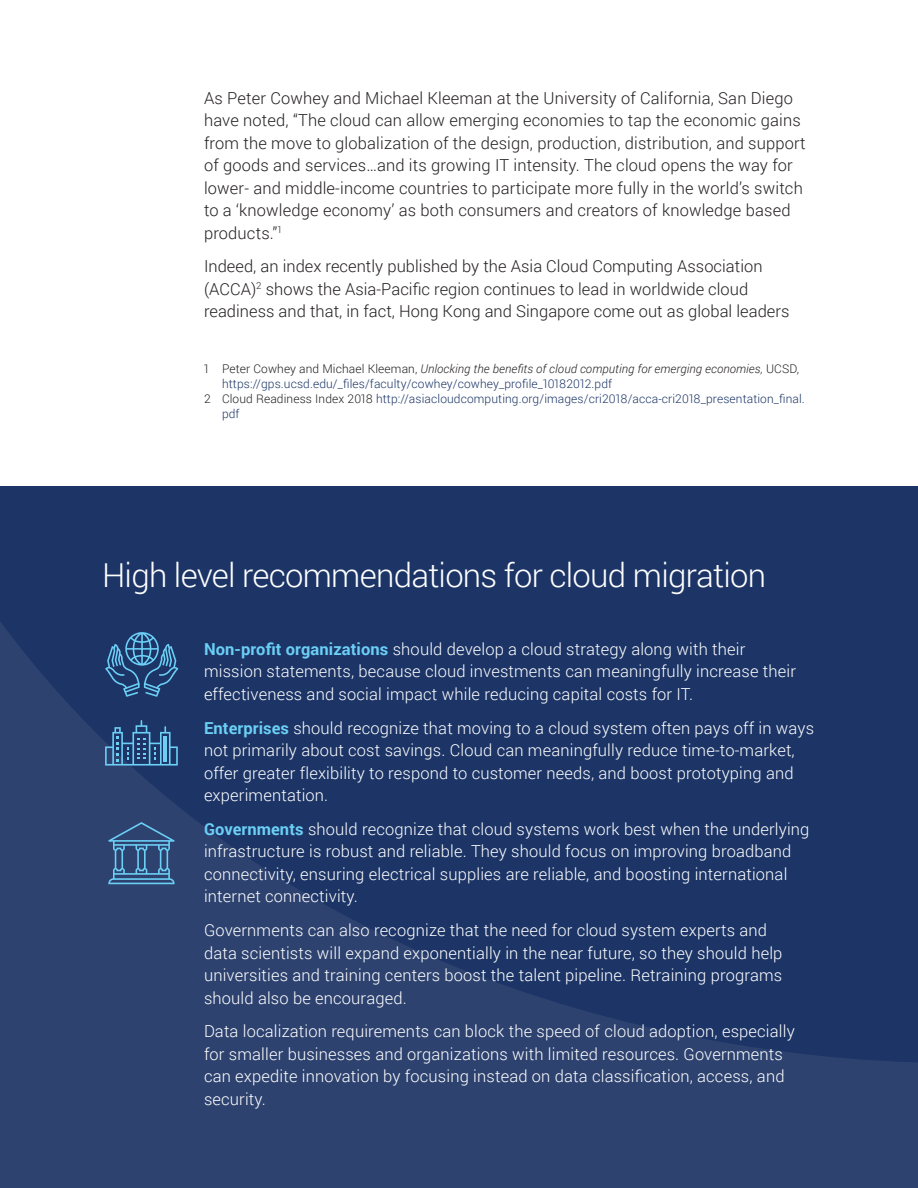
<style>
.page{position:relative;width:918px;height:1188px;background:#fff}
.page>*{position:absolute;margin:0;border:0;box-sizing:border-box;transform-origin:0 0}
.Heading_2{font:300 33px "Roboto";letter-spacing:-.02em;color:#fff}
.Normal_no_Indent{font:300 16.5px/22.5px "Roboto";letter-spacing:.01em;color:#fff}
.t1{font:300 16.5px/22.5px "Roboto";letter-spacing:.01em;color:#231f20}
.Footnote_Text{font:300 12px/15px "Roboto";letter-spacing:.01em;color:#1c3566}
.s1{color:#231f20}
.s2{font-style:italic;color:#231f20}
.s3{font-weight:700;color:#6bcff6}
</style>
<div class="page">
<div style="left:0;top:486px;width:918px;height:702px;background:#1c3566"></div>
<svg style="left:0;top:622px;width:918px;height:566px"></svg>
<svg style="left:108px;top:822px;width:67px;height:62px;background:#3b638e"></svg>
<svg style="left:105px;top:720px;width:73px;height:46px"></svg>
<hr style="left:164px;top:736px;width:3px;height:26px;background:#6bcff6">
<svg style="left:105px;top:632px;width:73px;height:65px"></svg>
<p class="t1" style="left:204px;top:86px;width:603px">As Peter Cowhey and Michael Kleeman at the University of California, San Diego have noted, “The cloud can allow emerging economies to tap the economic gains from the move to globalization of the design, production, distribution, and support of goods and services…and its growing IT intensity. The cloud opens the way for lower- and middle-income countries to participate more fully in the world’s switch to a ‘knowledge economy’ as both consumers and creators of knowledge based products.”<sup>1</sup></p>
<p class="t1" style="left:204px;top:255px;width:587px">Indeed, an index recently published by the Asia Cloud Computing Association (ACCA)<sup>2</sup> shows the Asia-Pacific region continues to lead in worldwide cloud readiness and that, in fact, Hong Kong and Singapore come out as global leaders</p>
<p class="Footnote_Text" style="left:222px;top:361px;width:579px;text-indent:-18px"><span class="s1">1 Peter Cowhey and Michael Kleeman,</span> <span class="s2">Unlocking the benefits of cloud computing for emerging economies,</span> <span class="s1">UCSD, </span>https://gps.ucsd.edu/_files/faculty/cowhey/cowhey_profile_10182012.pdf</p>
<p class="Footnote_Text" style="left:222px;top:391px;width:584px;text-indent:-18px"><span class="s1">2 Cloud Readiness Index 2018</span> http://asiacloudcomputing.org/images/cri2018/acca-cri2018_presentation_final. pdf</p>
<p class="Heading_2" style="left:102px;top:553px;width:666px">High level recommendations for cloud migration</p>
<p class="Normal_no_Indent" style="left:204px;top:637px;width:594px"><span class="s3">Non-profit organizations</span> should develop a cloud strategy along with their mission statements, because cloud investments can meaningfully increase their effectiveness and social impact while reducing capital costs for IT.</p>
<p class="Normal_no_Indent" style="left:204px;top:716px;width:612px"><span class="s3">Enterprises</span> should recognize that moving to a cloud system often pays off in ways not primarily about cost savings. Cloud can meaningfully reduce time-to-market, offer greater flexibility to respond to customer needs, and boost prototyping and experimentation.</p>
<p class="Normal_no_Indent" style="left:204px;top:817px;width:607px"><span class="s3">Governments</span> should recognize that cloud systems work best when the underlying infrastructure is robust and reliable. They should focus on improving broadband connectivity, ensuring electrical supplies are reliable, and boosting international internet connectivity.</p>
<p class="Normal_no_Indent" style="left:204px;top:918px;width:580px">Governments can also recognize that the need for cloud system experts and data scientists will expand exponentially in the near future, so they should help universities and training centers boost the talent pipeline. Retraining programs should also be encouraged.</p>
<p class="Normal_no_Indent" style="left:204px;top:1020px;width:592px">Data localization requirements can block the speed of cloud adoption, especially for smaller businesses and organizations with limited resources. Governments can expedite innovation by focusing instead on data classification, access, and security.</p>
</div>
